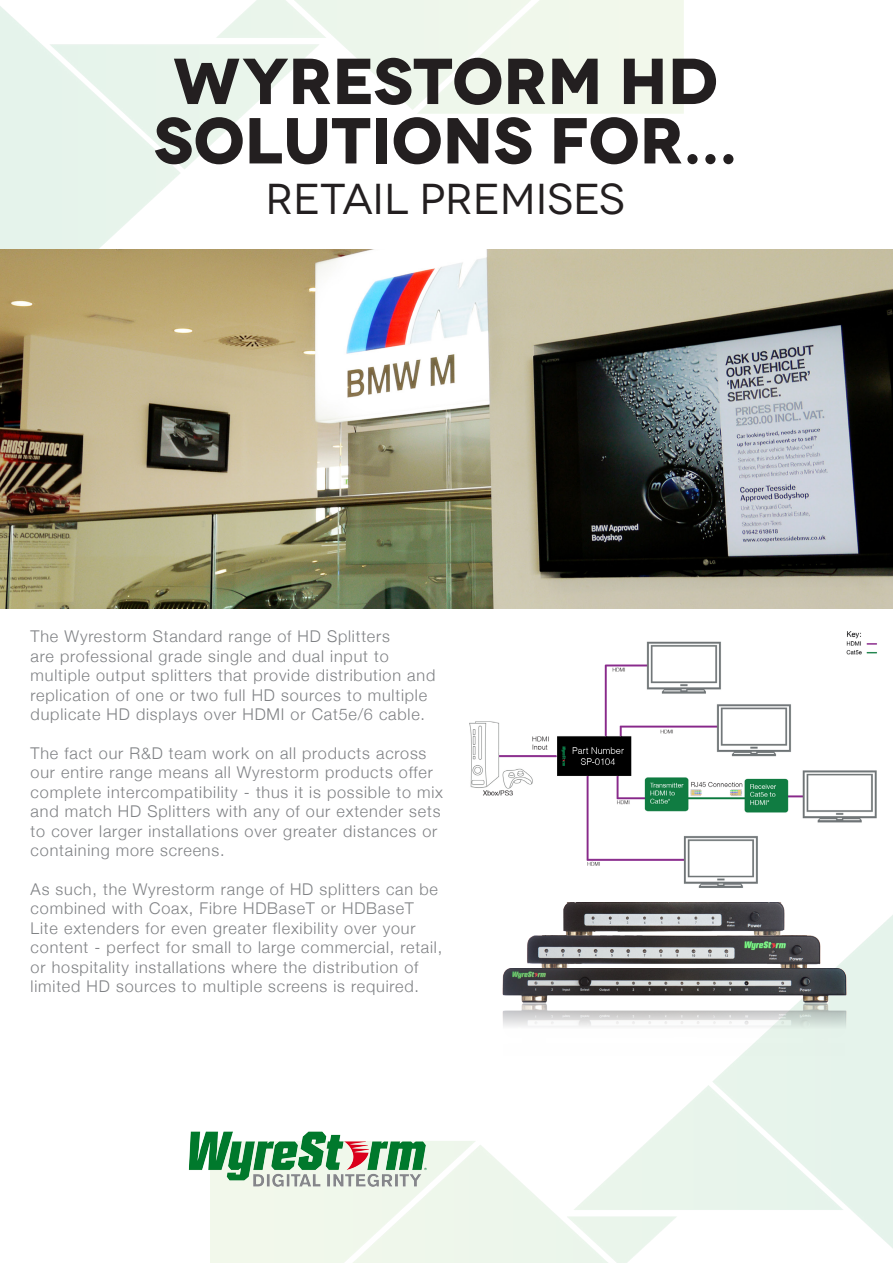
<style>
.page{position:relative;width:893px;height:1263px;background:#fff}
.page>*{position:absolute;margin:0;border:0;box-sizing:border-box;transform-origin:0 0}
.t1{font:700 64.8px "Novecentowide";letter-spacing:-.005em;color:#231f20}
.t2{font:43.2px "Novecentowide";color:#231f20}
.t3{font:300 16.2px/19.5px "Helvetica Neue";letter-spacing:.05em;color:#808285}
</style>
<div class="page">
<img style="left:0;top:249px;width:893px;height:359px">
<img style="left:188px;top:1131px;width:243px;height:57px">
<img style="left:469px;top:631px;width:408px;height:257px">
<img style="left:563px;top:902px;width:221px;height:33px">
<img style="left:526px;top:935px;width:329px;height:36px">
<img style="left:502px;top:968px;width:345px;height:87px">
<p class="t1" style="left:173px;top:41px;width:547px">WYRESTORM HD</p>
<p class="t1" style="left:154px;top:100px;width:585px">SOLUTIONS FOR...</p>
<p class="t2" style="left:265px;top:174px;width:361px">RETAIL PREMISES</p>
<p class="t3" style="left:31px;top:626px;width:406px">The Wyrestorm Standard range of HD Splitters<br>are professional grade single and dual input to multiple output splitters that provide distribution and replication of one or two full HD sources to multiple duplicate HD displays over HDMI or Cat5e/6 cable.</p>
<p class="t3" style="left:31px;top:742px;width:414px">The fact our R&amp;D team work on all products across our entire range means all Wyrestorm products offer complete intercompatibility - thus it is possible to mix and match HD Splitters with any of our extender sets to cover larger installations over greater distances or containing more screens.</p>
<p class="t3" style="left:31px;top:878px;width:413px">As such, the Wyrestorm range of HD splitters can be combined with Coax, Fibre HDBaseT or HDBaseT Lite extenders for even greater flexibility over your content - perfect for small to large commercial, retail, or hospitality installations where the distribution of limited HD sources to multiple screens is required.</p>
</div>
